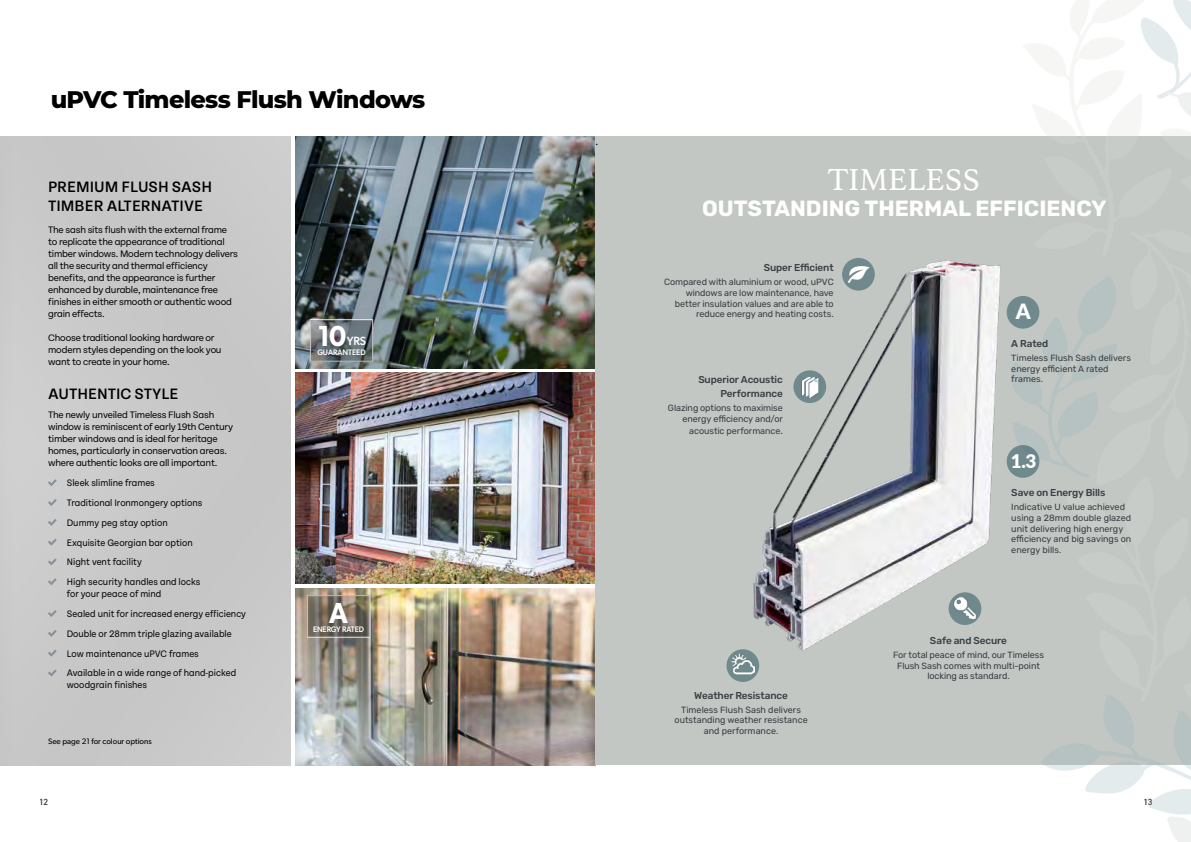
<style>
.page{position:relative;width:1191px;height:842px;background:#fff}
.page>*{position:absolute;margin:0;border:0;box-sizing:border-box;transform-origin:0 0}
.t1{font:45.7px "Entypo";color:#fff}
.t2{font:32px "Athelas";color:#fff}
.t3{font:600 29px "Gibson";color:#fff;scale:.95 1}
.t4{font:800 24px "Montserrat";letter-spacing:-.03em;color:#000}
.t5{font:700 22px "Rubik";color:#fff}
.t6{font:900 21px "Lato";color:#fff}
.t7{font:900 18.8px "Lato";color:#fff}
.t8{font:500 16px/19.2px "Tenon";color:#000}
.t9{font:12.6px "Minion Pro";color:#000;scale:.96 1}
.t10{font:500 12px "Gibson";color:#fff;scale:.95 1}
.t11{font:10px/12px "Tenon";letter-spacing:-.02em;color:#000}
.t12{font:10px/19.8px "Tenon";color:#000;scale:.95 1}
.t13{font:500 10px/14px "Rubik";letter-spacing:-.01em;color:#3c3e42;text-align:right}
.t14{font:9px/10.8px "Rubik";letter-spacing:-.005em;color:#3c3e42;text-align:center}
.t15{font:600 9px "DIN2014";color:#414042}
.t16{font:8px "Gibson";color:#000}
.t17{font:500 8px "Gibson";letter-spacing:-.01em;color:#fff;scale:.95 1}
.s1{font-size:10px}
</style>
<div class="page">
<svg style="left:48px;top:479px;width:9px;height:7px"></svg>
<svg style="left:48px;top:499px;width:9px;height:7px"></svg>
<svg style="left:48px;top:519px;width:9px;height:7px"></svg>
<svg style="left:48px;top:539px;width:9px;height:6px"></svg>
<svg style="left:48px;top:559px;width:9px;height:6px"></svg>
<svg style="left:48px;top:578px;width:9px;height:7px"></svg>
<svg style="left:48px;top:610px;width:9px;height:7px"></svg>
<svg style="left:48px;top:630px;width:9px;height:7px"></svg>
<svg style="left:48px;top:650px;width:9px;height:6px"></svg>
<svg style="left:48px;top:670px;width:9px;height:6px"></svg>
<img style="left:295px;top:136px;width:300px;height:232px">
<img style="left:295px;top:373px;width:300px;height:211px">
<img style="left:295px;top:589px;width:300px;height:176px">
<svg style="left:307px;top:596px;width:63px;height:41px;background:#756d61"></svg>
<svg style="left:310px;top:320px;width:62px;height:41px;background:#676e73"></svg>
<div style="left:595px;top:136px;width:596px;height:629px;background:#c2c7c4"></div>
<svg style="left:1042px;top:0;width:149px;height:842px"></svg>
<img style="left:749px;top:208px;width:320px;height:463px">
<div style="left:842px;top:258px;width:32px;height:33px;background:#70898d;border-radius:50%"></div>
<div style="left:1006px;top:296px;width:33px;height:33px;background:#70898d;border-radius:50%"></div>
<div style="left:1006px;top:445px;width:33px;height:33px;background:#70898d;border-radius:50%"></div>
<svg style="left:793px;top:370px;width:33px;height:33px"></svg>
<img style="left:799px;top:377px;width:22px;height:20px">
<svg style="left:726px;top:649px;width:33px;height:33px"></svg>
<img style="left:731px;top:654px;width:23px;height:23px">
<h3 class="t4" style="left:51px;top:81px;width:376px">uPVC Timeless Flush Windows</h3>
<h3 class="t8" style="left:48px;top:178px;width:165px">PREMIUM FLUSH SASH<br>TIMBER ALTERNATIVE</h3>
<p class="t11" style="left:48px;top:224px;width:191px">The sash sits flush with the external frame to replicate the appearance of traditional timber windows. Modern technology delivers all the security and thermal efficiency benefits, and the appearance is further enhanced by durable, maintenance free finishes in either smooth or authentic wood grain effects.</p>
<p class="t11" style="left:48px;top:332px;width:175px">Choose traditional looking hardware or modern styles depending on the look you want to create in your home.</p>
<h3 class="t8" style="left:48px;top:385px;width:132px">AUTHENTIC STYLE</h3>
<p class="t11" style="left:48px;top:409px;width:187px">The newly unveiled Timeless Flush Sash window is reminiscent of early 19th Century timber windows and is ideal for heritage homes, particularly in conservation areas. where authentic looks are all important.</p>
<p class="t12" style="left:67px;top:473px;width:144px">Sleek slimline frames<br>Traditional Ironmongery options<br>Dummy peg stay option<br>Exquisite Georgian bar option<br>Night vent facility<br>High security handles and locks</p>
<p class="t12" style="left:67px;top:584px;width:190px">for your peace of mind<br>Sealed unit for increased energy efficiency Double or 28mm triple glazing available Low maintenance uPVC frames<br>Available in a wide range of hand-picked</p>
<p class="t12" style="left:67px;top:675px;width:86px">woodgrain finishes</p>
<p class="t16" style="left:48px;top:737px;width:105px">See page 21 for colour options</p>
<h3 class="t3" style="left:317px;top:319px;width:32px">10</h3>
<p class="t17" style="left:317px;top:347px;width:52px">GUARANTEED</p>
<p class="t10" style="left:347px;top:334px;width:22px">YRS</p>
<h3 class="t3" style="left:329px;top:596px;width:21px">A</h3>
<p class="t17" style="left:313px;top:625px;width:55px">ENERGY RATED</p>
<p class="t9" style="left:595px;top:133px;width:4px">.</p>
<h2 class="t2" style="left:827px;top:154px;width:154px">TIMELESS</h2>
<h3 class="t5" style="left:702px;top:196px;width:406px">OUTSTANDING THERMAL EFFICIENCY</h3>
<p class="t13" style="left:764px;top:261px;width:71px">Super Efficient</p>
<p class="t14" style="left:664px;top:277px;width:171px;text-align:right">Compared with aluminium or wood, uPVC windows are low maintenance, have better insulation values and are able to reduce energy and heating costs.</p>
<h1 class="t1" style="left:845px;top:244px;width:28px">G</h1>
<p class="t13" style="left:698px;top:373px;width:86px">Superior Acoustic<br>Performance</p>
<p class="t14" style="left:668px;top:403px;width:116px;text-align:right">Glazing options to maximise energy efficiency and/or</p>
<p class="t14" style="left:689px;top:425px;width:95px">acoustic performance<span class="s1">.</span></p>
<h3 class="t6" style="left:1015px;top:295px;width:16px">A</h3>
<p class="t13" style="left:1011px;top:337px;width:38px">A Rated</p>
<p class="t14" style="left:1011px;top:352px;width:121px;text-align:left">Timeless Flush Sash delivers energy efficient A rated frames.</p>
<h3 class="t7" style="left:1010px;top:447px;width:27px">1.3</h3>
<p class="t13" style="left:1011px;top:486px;width:96px">Save on Energy Bills</p>
<p class="t14" style="left:1011px;top:502px;width:122px;text-align:left">Indicative U value achieved using a 28mm double glazed unit delivering high energy efficiency and big savings on energy bills.</p>
<p class="t13" style="left:694px;top:688px;width:95px">Weather Resistance</p>
<p class="t14" style="left:674px;top:704px;width:135px">Timeless Flush Sash delivers outstanding weather resistance and performance.</p>
<p class="t13" style="left:930px;top:634px;width:79px">Safe and Secure</p>
<p class="t14" style="left:893px;top:649px;width:152px">For total peace of mind, our Timeless<br>Flush Sash comes with multi-point locking as standard.</p>
<p class="t15" style="left:39px;top:796px;width:10px">12</p>
<p class="t15" style="left:1143px;top:796px;width:10px">13</p>
</div>
